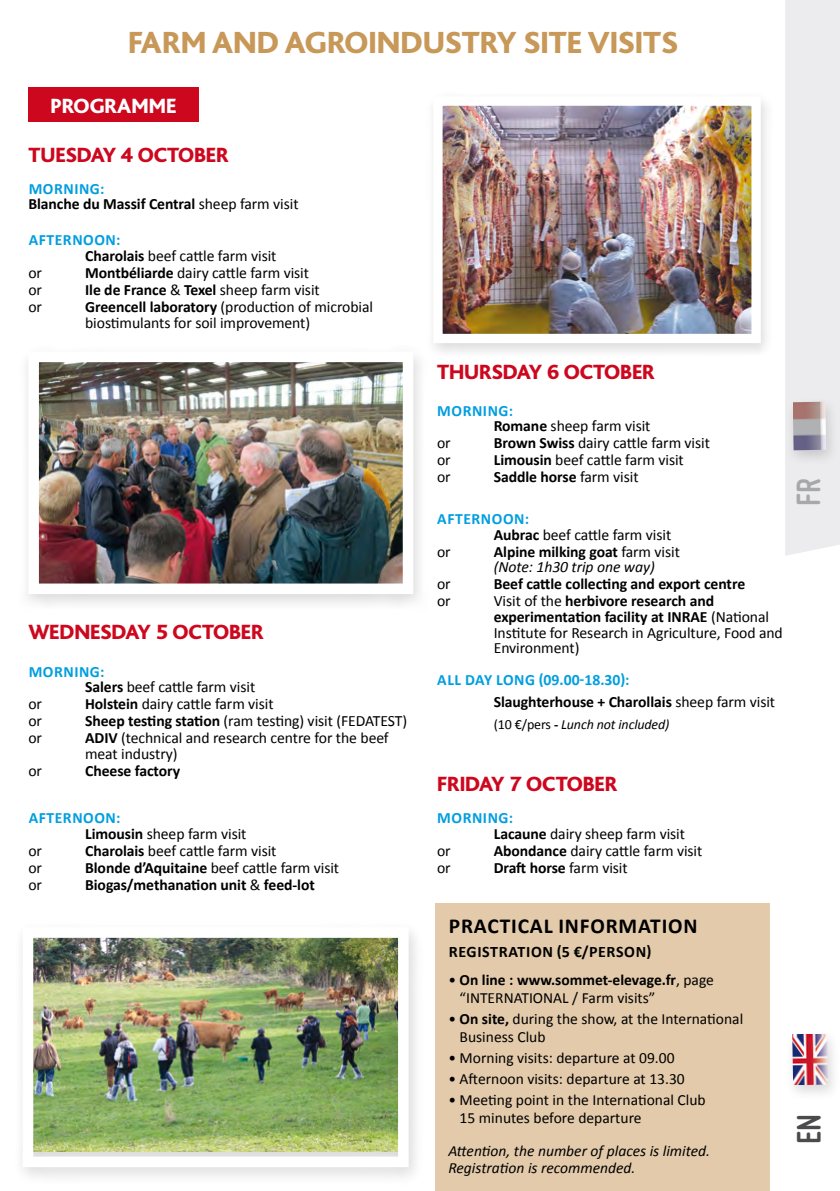
<style>
.page{position:relative;width:840px;height:1191px;background:#fff}
.page>*{position:absolute;margin:0;border:0;box-sizing:border-box;transform-origin:0 0}
.t1{font:700 35.4px "Miso";color:#4b4b4d}
.t2{font:700 35.4px "Miso";color:#a7a8aa}
.t3{font:800 32px "Bliss";color:#c89859}
.t4{font:800 21.6px "Bliss";letter-spacing:-.005em;color:#cd071e}
.t5{font:800 21.6px "Bliss";color:#fff}
.t6{font:700 21.4px "Calibri";letter-spacing:.04em;color:#000}
.t7{font:700 16px "Calibri";letter-spacing:.04em;color:#000}
.t8{font:15.6px/15.6px "Calibri";letter-spacing:-.005em;color:#000}
.t9{font:700 15.6px/15.6px "Calibri";letter-spacing:-.005em;color:#000}
.t10{font:italic 15.6px/16px "Calibri";color:#000}
.t11{font:700 15.6px "Calibri";letter-spacing:.035em;color:#009ee0}
.t12{font:italic 14px "Calibri";letter-spacing:-.01em;color:#000}
.s1{color:#009ee0}
.s2{font-weight:400}
.s3{font-weight:700}
.s4{font-weight:700;font-style:normal}
.s5{font-style:normal}
</style>
<div class="page">
<div style="left:434px;top:903px;width:335px;height:288px;background:#e3caaa"></div>
<div style="left:13px;top:920px;width:412px;height:266px;background:#000;opacity:.15"></div>
<img style="left:35px;top:939px;width:361px;height:212px">
<div style="left:23px;top:927px;width:385px;height:240px;border:11px solid #fff"></div>
<div style="left:28px;top:88px;width:170px;height:34px;background:#cd071e"></div>
<div style="left:785px;top:0;width:54px;height:556px;background:#ecebed"></div>
<div style="left:783px;top:1028px;width:56px;height:73px;background:#000;opacity:.15"></div>
<img style="left:791px;top:1033px;width:36px;height:52px">
<div style="left:784px;top:395px;width:55px;height:71px;background:#000;opacity:.15"></div>
<img style="left:792px;top:402px;width:33px;height:48px">
<div style="left:425px;top:91px;width:348px;height:267px;background:#000;opacity:.15"></div>
<img style="left:443px;top:106px;width:307px;height:227px">
<div style="left:433px;top:96px;width:327px;height:247px;border:9px solid #fff"></div>
<div style="left:19px;top:345px;width:409px;height:267px;background:#000;opacity:.15"></div>
<img style="left:40px;top:363px;width:361px;height:219px">
<div style="left:28px;top:351px;width:385px;height:243px;border:11px solid #fff"></div>
<h2 class="t3" style="left:128px;top:26px;width:551px">FARM AND AGROINDUSTRY SITE VISITS</h2>
<h3 class="t5" style="left:51px;top:95px;width:127px">PROGRAMME</h3>
<h3 class="t4" style="left:28px;top:144px;width:202px">TUESDAY 4 OCTOBER</h3>
<p class="t9" style="left:28px;top:181px;width:271px"><span class="s1">MORNING:<br></span>Blanche du Massif Central <span class="s2">sheep farm visit</span></p>
<p class="t11" style="left:29px;top:230px;width:93px">AFTERNOON:</p>
<p class="t8" style="left:85px;top:248px;width:193px"><span class="s3">Charolais</span> beef cattle farm visit</p>
<p class="t8" style="left:28px;top:265px;width:15px">or</p>
<p class="t8" style="left:85px;top:265px;width:225px"><span class="s3">Montbéliarde</span> dairy cattle farm visit</p>
<p class="t8" style="left:28px;top:282px;width:15px">or</p>
<p class="t9" style="left:85px;top:282px;width:236px">Ile de France <span class="s2">&amp;</span> Texel <span class="s2">sheep farm visit</span></p>
<p class="t8" style="left:28px;top:299px;width:15px">or</p>
<p class="t8" style="left:85px;top:299px;width:289px"><span class="s3">Greencell laboratory</span> (production of microbial biostimulants for soil improvement)</p>
<h3 class="t4" style="left:28px;top:621px;width:237px">WEDNESDAY 5 OCTOBER</h3>
<p class="t11" style="left:29px;top:661px;width:77px">MORNING:</p>
<p class="t8" style="left:85px;top:679px;width:171px"><span class="s3">Salers</span> beef cattle farm visit</p>
<p class="t8" style="left:28px;top:696px;width:15px">or</p>
<p class="t8" style="left:85px;top:696px;width:190px"><span class="s3">Holstein</span> dairy cattle farm visit</p>
<p class="t8" style="left:28px;top:713px;width:15px">or</p>
<p class="t8" style="left:85px;top:713px;width:323px"><span class="s3">Sheep testing station</span> (ram testing) visit (FEDATEST)</p>
<p class="t8" style="left:28px;top:730px;width:15px">or</p>
<p class="t8" style="left:85px;top:730px;width:305px"><span class="s3">ADIV</span> (technical and research centre for the beef meat industry)</p>
<p class="t8" style="left:28px;top:763px;width:15px">or</p>
<p class="t9" style="left:85px;top:763px;width:96px">Cheese factory</p>
<p class="t11" style="left:29px;top:808px;width:93px">AFTERNOON:</p>
<p class="t8" style="left:85px;top:826px;width:163px"><span class="s3">Limousin</span> sheep farm visit</p>
<p class="t8" style="left:28px;top:843px;width:15px">or</p>
<p class="t8" style="left:85px;top:843px;width:193px"><span class="s3">Charolais</span> beef cattle farm visit</p>
<p class="t8" style="left:28px;top:860px;width:15px">or</p>
<p class="t8" style="left:85px;top:860px;width:255px"><span class="s3">Blonde d’Aquitaine</span> beef cattle farm visit</p>
<p class="t8" style="left:28px;top:877px;width:15px">or</p>
<p class="t9" style="left:85px;top:876px;width:231px">Biogas/methanation unit <span class="s2">&amp;</span> feed-lot</p>
<h3 class="t4" style="left:437px;top:360px;width:219px">THURSDAY 6 OCTOBER</h3>
<p class="t11" style="left:437px;top:400px;width:77px">MORNING:</p>
<p class="t8" style="left:493px;top:418px;width:158px"><span class="s3">Romane</span> sheep farm visit</p>
<p class="t8" style="left:437px;top:435px;width:15px">or</p>
<p class="t8" style="left:493px;top:435px;width:217px"><span class="s3">Brown Swiss</span> dairy cattle farm visit</p>
<p class="t8" style="left:437px;top:452px;width:15px">or</p>
<p class="t8" style="left:493px;top:452px;width:191px"><span class="s3">Limousin</span> beef cattle farm visit</p>
<p class="t8" style="left:437px;top:469px;width:15px">or</p>
<p class="t9" style="left:493px;top:469px;width:146px">Saddle horse <span class="s2">farm visit</span></p>
<p class="t11" style="left:437px;top:509px;width:93px">AFTERNOON:</p>
<p class="t8" style="left:493px;top:526px;width:179px"><span class="s3">Aubrac</span> beef cattle farm visit</p>
<p class="t8" style="left:437px;top:543px;width:15px">or</p>
<p class="t10" style="left:493px;top:543px;width:187px"><span class="s4">Alpine milking goat</span> <span class="s5">farm visit </span>(Note: 1h30 trip one way)</p>
<p class="t8" style="left:437px;top:576px;width:15px">or</p>
<p class="t9" style="left:493px;top:576px;width:253px">Beef cattle collecting and export centre</p>
<p class="t8" style="left:437px;top:593px;width:15px">or</p>
<p class="t8" style="left:493px;top:593px;width:290px">Visit of the <span class="s3">herbivore research and experimentation facility at INRAE</span> (National Institute for Research in Agriculture, Food and Environment)</p>
<p class="t9" style="left:493px;top:668px;width:283px;line-height:22px;text-indent:-56px"><span class="s1">ALL DAY LONG (09.00-18.30):<br></span>Slaughterhouse + Charollais <span class="s2">sheep farm visit</span></p>
<p class="t12" style="left:493px;top:714px;width:177px"><span class="s5">(10 €/pers</span> <span class="s4">-</span> Lunch not included)</p>
<h1 class="t2" style="left:787px;top:506px;width:29px;rotate:-90deg">FR</h1>
<h3 class="t4" style="left:437px;top:773px;width:182px">FRIDAY 7 OCTOBER</h3>
<p class="t11" style="left:437px;top:808px;width:77px">MORNING:</p>
<p class="t8" style="left:493px;top:825px;width:193px"><span class="s3">Lacaune</span> dairy sheep farm visit</p>
<p class="t8" style="left:437px;top:842px;width:15px">or</p>
<p class="t8" style="left:493px;top:842px;width:210px"><span class="s3">Abondance</span> dairy cattle farm visit</p>
<p class="t8" style="left:437px;top:859px;width:15px">or</p>
<p class="t9" style="left:493px;top:859px;width:135px">Draft horse <span class="s2">farm visit</span></p>
<h3 class="t6" style="left:448px;top:912px;width:250px">PRACTICAL INFORMATION</h3>
<p class="t7" style="left:448px;top:942px;width:204px">REGISTRATION (5 €/PERSON)</p>
<p class="t8" style="left:459px;top:971px;width:256px;line-height:18px;text-indent:-11px">• <span class="s3">On line : www.sommet-elevage.fr</span>, page “INTERNATIONAL / Farm visits”</p>
<p class="t8" style="left:459px;top:1010px;width:285px;line-height:18px;text-indent:-11px">• <span class="s3">On site,</span> during the show, at the International<br>Business Club</p>
<p class="t8" style="left:448px;top:1050px;width:227px">• Morning visits: departure at 09.00</p>
<p class="t8" style="left:448px;top:1071px;width:238px">• Afternoon visits: departure at 13.30</p>
<p class="t8" style="left:459px;top:1090px;width:247px;line-height:18px;text-indent:-11px">• Meeting point in the International Club<br>15 minutes before departure</p>
<p class="t10" style="left:448px;top:1142px;width:263px">Attention, the number of places is limited.<br>Registration is recommended.</p>
<h1 class="t1" style="left:788px;top:1144px;width:31px;rotate:-90deg">EN</h1>
</div>
